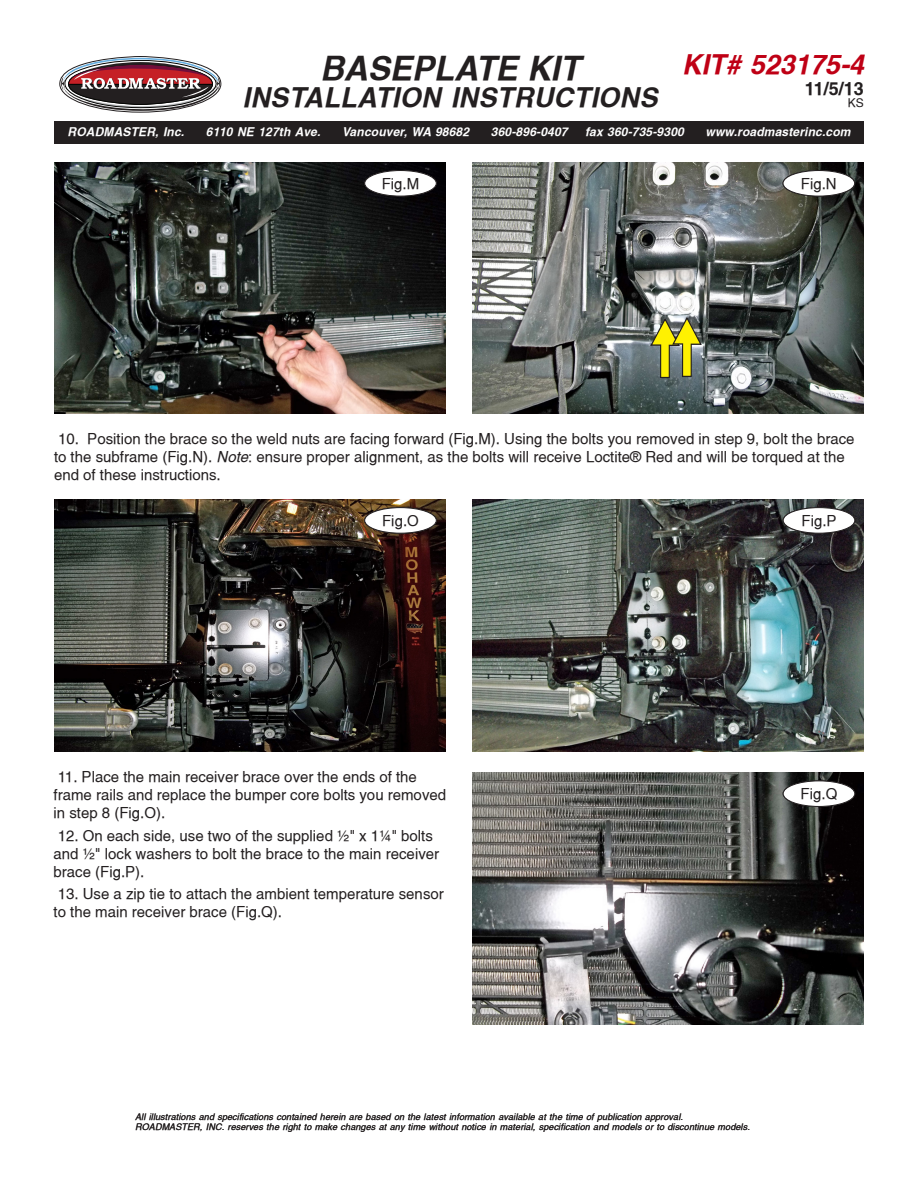
<style>
.page{position:relative;width:918px;height:1188px;background:#fff}
.page>*{position:absolute;margin:0;border:0;box-sizing:border-box;transform-origin:0 0}
.t1{font:italic 700 33px "Switzerland";color:#231f20}
.t2{font:italic 700 27px "Switzerland";letter-spacing:.015em;color:#231f20}
.t3{font:italic 700 27px "Switzerland";color:#bf0015}
.t4{font:700 18px "Switzerland";color:#231f20}
.Helv_10pt{font:15px/18px "Switzerland";color:#231f20}
.t5{font:italic 700 12px "Switzerland";letter-spacing:.015em;color:#fff}
.t6{font:12px "Switzerland";color:#231f20}
.Helv_10pt-2{font:italic 9px/10.5px "Switzerland";letter-spacing:.015em;color:#231f20}
.s1{font-style:italic}
</style>
<div class="page">
<div style="left:54px;top:122px;width:810px;height:22px;background:#231f20"></div>
<svg style="left:59px;top:56px;width:163px;height:57px"></svg>
<img style="left:472px;top:162px;width:392px;height:252px">
<div style="left:783px;top:171px;width:72px;height:25px;background:#fff;border-radius:50%"></div>
<div style="left:783px;top:170px;width:72px;height:26px;border:1px solid #231f20;border-radius:50%"></div>
<img style="left:54px;top:499px;width:392px;height:252px">
<div style="left:365px;top:508px;width:71px;height:25px;background:#fff;border-radius:50%"></div>
<div style="left:364px;top:507px;width:72px;height:26px;border:1px solid #231f20;border-radius:50%"></div>
<img style="left:472px;top:499px;width:392px;height:252px">
<div style="left:783px;top:508px;width:72px;height:25px;background:#fff;border-radius:50%"></div>
<div style="left:783px;top:507px;width:72px;height:26px;border:1px solid #231f20;border-radius:50%"></div>
<img style="left:472px;top:772px;width:392px;height:252px">
<div style="left:783px;top:781px;width:72px;height:25px;background:#fff;border-radius:50%"></div>
<div style="left:783px;top:781px;width:72px;height:26px;border:1px solid #231f20;border-radius:50%"></div>
<img style="left:54px;top:162px;width:392px;height:252px">
<div style="left:365px;top:171px;width:71px;height:25px;background:#fff;border-radius:50%"></div>
<div style="left:364px;top:170px;width:72px;height:26px;border:1px solid #231f20;border-radius:50%"></div>
<svg style="left:649px;top:316px;width:54px;height:63px;background:#9b9c52"></svg>
<p class="t1" style="left:320px;top:49px;width:261px">BASEPLATE KIT</p>
<p class="t2" style="left:243px;top:81px;width:417px">INSTALLATION INSTRUCTIONS</p>
<h2 class="t3" style="left:682px;top:49px;width:184px">KIT# 523175-4</h2>
<p class="t4" style="left:805px;top:78px;width:61px">11/5/13</p>
<p class="t6" style="left:848px;top:96px;width:18px">KS</p>
<p class="t5" style="left:68px;top:125px;width:118px">ROADMASTER, Inc.</p>
<p class="t5" style="left:206px;top:125px;width:116px">6110 NE 127th Ave.</p>
<p class="t5" style="left:342px;top:125px;width:129px">Vancouver, WA 98682</p>
<p class="t5" style="left:491px;top:125px;width:78px">360-896-0407</p>
<p class="t5" style="left:585px;top:125px;width:100px">fax 360-735-9300</p>
<p class="t5" style="left:706px;top:125px;width:146px">www.roadmasterinc.com</p>
<p class="Helv_10pt" style="left:382px;top:174px;width:39px">Fig.M</p>
<p class="Helv_10pt" style="left:408px;top:174px;width:12px">R</p>
<p class="Helv_10pt" style="left:801px;top:174px;width:37px">Fig.R</p>
<p class="Helv_10pt" style="left:826px;top:174px;width:12px">N</p>
<p class="Helv_10pt" style="left:54px;top:429px;width:802px">10. Position the brace so the weld nuts are facing forward (Fig.M). Using the bolts you removed in step 9, bolt the brace to the subframe (Fig.N). <span class="s1">Note</span>: ensure proper alignment, as the bolts will receive Loctite® Red and will be torqued at the end of these instructions.</p>
<p class="Helv_10pt" style="left:382px;top:511px;width:38px">Fig.O</p>
<p class="Helv_10pt" style="left:408px;top:511px;width:12px">R</p>
<p class="Helv_10pt" style="left:801px;top:511px;width:37px">Fig.R</p>
<p class="Helv_10pt" style="left:827px;top:511px;width:12px">P</p>
<p class="Helv_10pt" style="left:54px;top:768px;width:394px">11. Place the main receiver brace over the ends of the frame rails and replace the bumper core bolts you removed in step 8 (Fig.O).</p>
<p class="Helv_10pt" style="left:54px;top:826px;width:387px">12. On each side, use two of the supplied ½" x 1¼" bolts and ½" lock washers to bolt the brace to the main receiver brace (Fig.P).</p>
<p class="Helv_10pt" style="left:54px;top:885px;width:392px">13. Use a zip tie to attach the ambient temperature sensor to the main receiver brace (Fig.Q).</p>
<p class="Helv_10pt" style="left:801px;top:785px;width:38px">Fig.Q</p>
<p class="Helv_10pt" style="left:826px;top:785px;width:12px">R</p>
<p class="Helv_10pt-2" style="left:135px;top:1111px;width:616px">All illustrations and specifications contained herein are based on the latest information available at the time of publication approval.<br>ROADMASTER, INC. reserves the right to make changes at any time without notice in material, specification and models or to discontinue models.</p>
</div>
